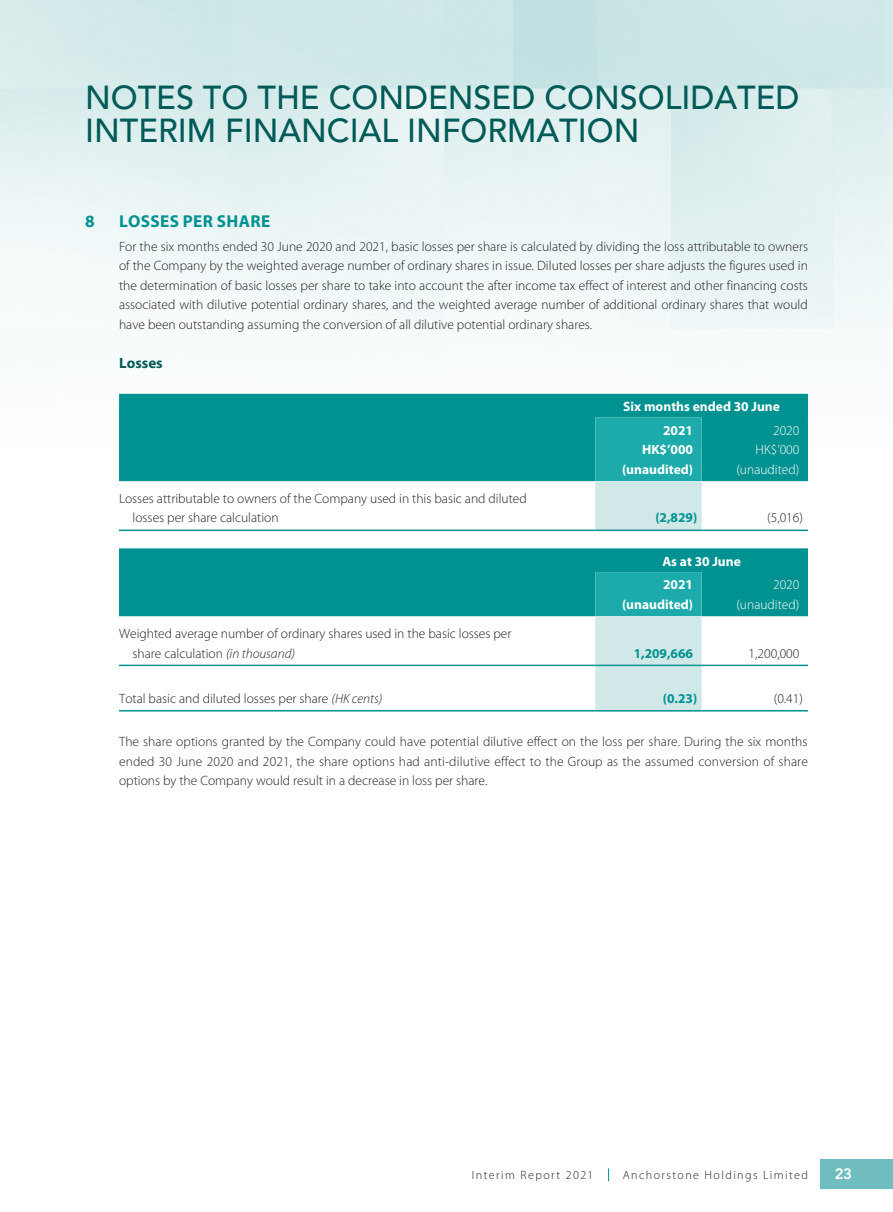
<style>
.page{position:relative;width:893px;height:1212px;background:#fff}
.page>*{position:absolute;margin:0;border:0;box-sizing:border-box;transform-origin:0 0}
.t1{font:500 33px/33px "Avenir LT Std";color:#005b58}
._01_H1{font:700 17.25px "Myriad Pro";letter-spacing:.02em;color:#009290}
._02_H2{font:700 15px "Myriad Pro";color:#005b58}
.t2{font:800 15px "Avenir LT Std";color:#fff}
._00_txt{font:300 13.5px/19.5px "Myriad Pro";color:#231f20;text-align:justify}
._50_Table_txt{font:300 13.5px "Myriad Pro";color:#231f20}
._50_Table_txt-2{font:700 13.5px "Myriad Pro";color:#fff}
._50_Table_txt-3{font:300 13.5px "Myriad Pro";color:#fff}
._50_Table_txt-4{font:700 13.5px "Myriad Pro";color:#009290}
.t3{font:300 12px "Myriad Pro";letter-spacing:.12em;color:#231f20}
.s1{font-style:italic}
</style>
<div class="page">
<div style="left:820px;top:1158px;width:73px;height:30px;background:#6fbdbe"></div>
<svg style="left:608px;top:1168px;width:1px;height:13px"></svg>
<div style="left:119px;top:394px;width:689px;height:87px;background:#009290"></div>
<svg style="left:595px;top:417px;width:107px;height:112px;background:#6ac4c4"></svg>
<hr style="left:119px;top:529px;width:476px;height:2px;background:#009290">
<hr style="left:595px;top:529px;width:107px;height:2px;background:#009290">
<hr style="left:702px;top:529px;width:106px;height:2px;background:#009290">
<div style="left:119px;top:548px;width:689px;height:68px;background:#009290"></div>
<svg style="left:595px;top:572px;width:107px;height:138px;background:#96d4d3"></svg>
<hr style="left:119px;top:665px;width:476px;height:1px;background:#009290">
<hr style="left:595px;top:665px;width:107px;height:1px;background:#009290">
<hr style="left:702px;top:665px;width:106px;height:1px;background:#009290">
<hr style="left:119px;top:710px;width:476px;height:1px;background:#009290">
<hr style="left:595px;top:710px;width:107px;height:1px;background:#009290">
<hr style="left:702px;top:710px;width:106px;height:1px;background:#009290">
<h1 class="t1" style="left:85px;top:82px;width:716px">NOTES TO THE CONDENSED CONSOLIDATED<br>INTERIM FINANCIAL INFORMATION</h1>
<p class="_01_H1" style="left:85px;top:210px;width:11px">8</p>
<p class="_01_H1" style="left:119px;top:210px;width:153px">LOSSES PER SHARE</p>
<p class="_00_txt" style="left:119px;top:236px;width:690px">For the six months ended 30 June 2020 and 2021, basic losses per share is calculated by dividing the loss attributable to owners of the Company by the weighted average number of ordinary shares in issue. Diluted losses per share adjusts the figures used in the determination of basic losses per share to take into account the after income tax effect of interest and other financing costs associated with dilutive potential ordinary shares, and the weighted average number of additional ordinary shares that would have been outstanding assuming the conversion of all dilutive potential ordinary shares.</p>
<p class="_02_H2" style="left:119px;top:353px;width:45px">Losses</p>
<p class="_50_Table_txt-2" style="left:623px;top:398px;width:158px">Six months ended 30 June</p>
<p class="_50_Table_txt-2" style="left:663px;top:421px;width:31px">2021</p>
<p class="_50_Table_txt-3" style="left:773px;top:422px;width:28px">2020</p>
<p class="_50_Table_txt-2" style="left:642px;top:441px;width:53px">HK$’000</p>
<p class="_50_Table_txt-3" style="left:755px;top:442px;width:45px">HK$’000</p>
<p class="_50_Table_txt-2" style="left:622px;top:460px;width:73px">(unaudited)</p>
<p class="_50_Table_txt-3" style="left:736px;top:461px;width:65px">(unaudited)</p>
<p class="_50_Table_txt" style="left:119px;top:490px;width:409px">Losses attributable to owners of the Company used in this basic and diluted</p>
<p class="_50_Table_txt" style="left:133px;top:510px;width:148px">losses per share calculation</p>
<p class="_50_Table_txt-4" style="left:655px;top:509px;width:43px">(2,829)</p>
<p class="_50_Table_txt" style="left:767px;top:510px;width:37px">(5,016)</p>
<p class="_50_Table_txt-2" style="left:662px;top:552px;width:80px">As at 30 June</p>
<p class="_50_Table_txt-2" style="left:663px;top:576px;width:31px">2021</p>
<p class="_50_Table_txt-3" style="left:773px;top:577px;width:28px">2020</p>
<p class="_50_Table_txt-2" style="left:622px;top:595px;width:73px">(unaudited)</p>
<p class="_50_Table_txt-3" style="left:736px;top:596px;width:65px">(unaudited)</p>
<p class="_50_Table_txt" style="left:119px;top:625px;width:394px">Weighted average number of ordinary shares used in the basic losses per</p>
<p class="_50_Table_txt" style="left:133px;top:645px;width:164px">share calculation <span class="s1">(in thousand)</span></p>
<p class="_50_Table_txt-4" style="left:634px;top:644px;width:61px">1,209,666</p>
<p class="_50_Table_txt" style="left:749px;top:645px;width:52px">1,200,000</p>
<p class="_50_Table_txt" style="left:119px;top:690px;width:265px">Total basic and diluted losses per share <span class="s1">(HK cents)</span></p>
<p class="_50_Table_txt-4" style="left:663px;top:689px;width:36px">(0.23)</p>
<p class="_50_Table_txt" style="left:774px;top:690px;width:31px">(0.41)</p>
<p class="_00_txt" style="left:119px;top:732px;width:690px">The share options granted by the Company could have potential dilutive effect on the loss per share. During the six months ended 30 June 2020 and 2021, the share options had anti-dilutive effect to the Group as the assumed conversion of share options by the Company would result in a decrease in loss per share.</p>
<p class="t3" style="left:472px;top:1167px;width:123px">Interim Report 2021</p>
<p class="t3" style="left:623px;top:1167px;width:187px">Anchorstone Holdings Limited</p>
<p class="t2" style="left:835px;top:1164px;width:19px">23</p>
</div>
